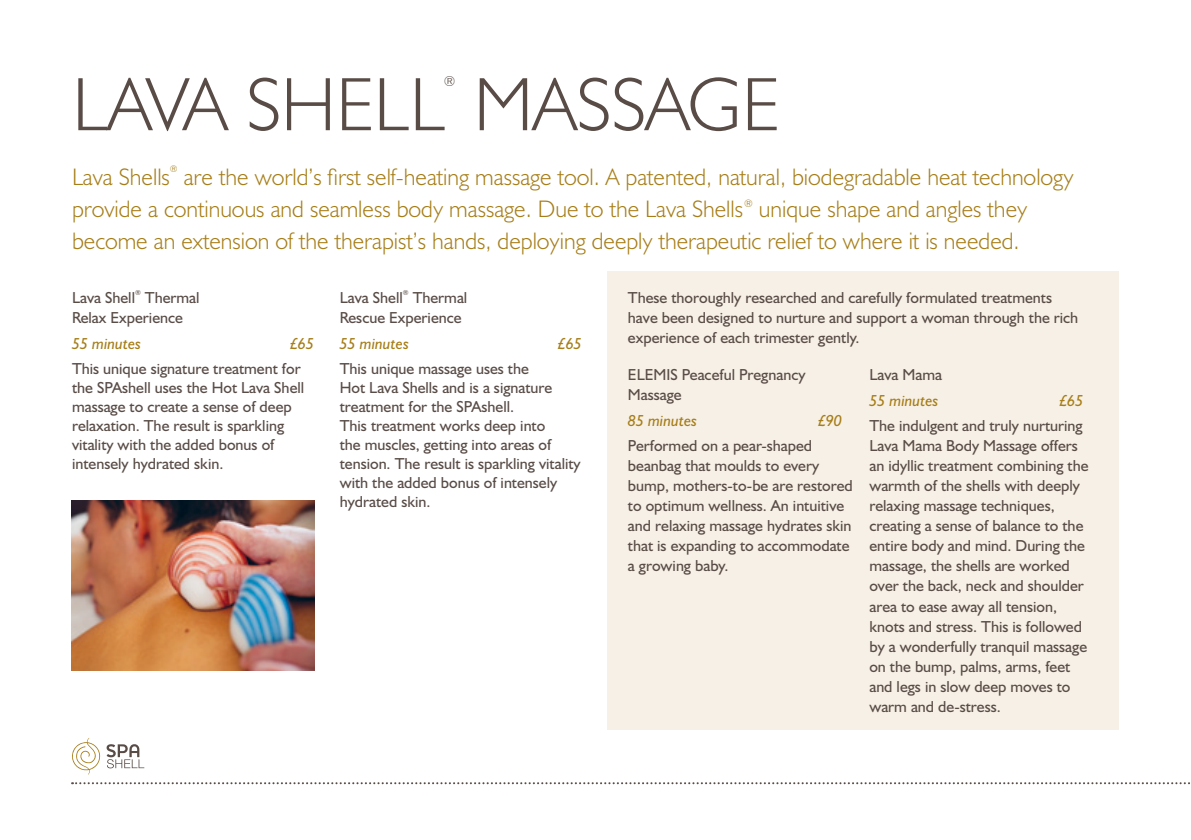
<style>
.page{position:relative;width:1191px;height:840px;background:#fff}
.page>*{position:absolute;margin:0;border:0;box-sizing:border-box;transform-origin:0 0}
.t1{font:300 76px "Humanist 521 BT";color:#594c47}
.t2{font:300 24px/32px "Humanist 521 BT";color:#a67d17}
.t3{font:16px/20px "Humanist 521 BT";color:#594c47}
.t4{font:italic 16px "Humanist 521 BT";color:#a67d17}
.t5{font:300 14px "Humanist 521 BT";color:#594c47}
.t6{font:300 10.4px "Humanist 521 BT";color:#a67d17}
.t7{font:300 9.4px "Humanist 521 BT";color:#a67d17}
.t8{font:7px "Humanist 521 BT";color:#594c47}
</style>
<div class="page">
<svg style="left:72px;top:738px;width:72px;height:36px"></svg>
<svg style="left:72px;top:782px;width:1118px;height:1px"></svg>
<div style="left:607px;top:271px;width:512px;height:457px;background:#f6f0e6"></div>
<img style="left:71px;top:500px;width:244px;height:169px">
<h1 class="t1" style="left:72px;top:57px;width:78px">Lava</h1>
<h1 class="t1" style="left:246px;top:57px;width:76px">Shell</h1>
<p class="t5" style="left:444px;top:73px;width:13px">®</p>
<h1 class="t1" style="left:473px;top:57px;width:101px">Massa</h1>
<h1 class="t1" style="left:687px;top:57px;width:85px">ge</h1>
<h2 class="t2" style="left:72px;top:160px;width:99px">Lava Shells</h2>
<p class="t7" style="left:170px;top:162px;width:9px">®</p>
<h2 class="t2" style="left:72px;top:160px;width:1003px;text-indent:112px">are the world’s first self-heating massage tool. A patented, natural, biodegradable heat technology provide a continuous and seamless body massage. Due to the Lava Shells</h2>
<p class="t6" style="left:744px;top:197px;width:10px">®</p>
<h2 class="t2" style="left:72px;top:192px;width:956px;text-indent:687px">unique shape and angles they become an extension of the therapist’s hands, deploying deeply therapeutic relief to where it is needed.</h2>
<p class="t3" style="left:72px;top:287px;width:65px">Lava Shell</p>
<p class="t8" style="left:135px;top:288px;width:7px">®</p>
<p class="t3" style="left:340px;top:287px;width:65px">Lava Shell</p>
<p class="t8" style="left:403px;top:288px;width:7px">®</p>
<p class="t3" style="left:628px;top:287px;width:452px">These thoroughly researched and carefully formulated treatments have been designed to nurture and support a woman through the rich experience of each trimester gently.</p>
<p class="t3" style="left:628px;top:364px;width:179px">ELEMIS Peaceful Pregnancy<br>Massage</p>
<p class="t4" style="left:628px;top:410px;width:71px">85 minutes</p>
<p class="t4" style="left:817px;top:410px;width:26px">£90</p>
<p class="t3" style="left:628px;top:435px;width:226px">Performed on a pear-shaped beanbag that moulds to every bump, mothers-to-be are restored to optimum wellness. An intuitive and relaxing massage hydrates skin that is expanding to accommodate a growing baby.</p>
<p class="t3" style="left:72px;top:287px;width:129px;text-indent:73px">Thermal<br>Relax Experience</p>
<p class="t4" style="left:72px;top:333px;width:71px">55 minutes</p>
<p class="t4" style="left:290px;top:333px;width:26px">£65</p>
<p class="t3" style="left:72px;top:358px;width:234px;line-height:19px">This unique signature treatment for the SPAshell uses the Hot Lava Shell massage to create a sense of deep relaxation. The result is sparkling vitality with the added bonus of intensely hydrated skin.</p>
<p class="t3" style="left:340px;top:287px;width:129px;text-indent:73px">Thermal<br>Rescue Experience</p>
<p class="t4" style="left:340px;top:333px;width:71px">55 minutes</p>
<p class="t4" style="left:557px;top:333px;width:26px">£65</p>
<p class="t3" style="left:340px;top:358px;width:242px;line-height:19px">This unique massage uses the<br>Hot Lava Shells and is a signature treatment for the SPAshell.<br>This treatment works deep into<br>the muscles, getting into areas of tension. The result is sparkling vitality with the added bonus of intensely hydrated skin.</p>
<p class="t3" style="left:869px;top:364px;width:74px">Lava Mama</p>
<p class="t4" style="left:869px;top:390px;width:71px">55 minutes</p>
<p class="t4" style="left:1059px;top:390px;width:26px">£65</p>
<p class="t3" style="left:869px;top:415px;width:221px">The indulgent and truly nurturing<br>Lava Mama Body Massage offers an idyllic treatment combining the warmth of the shells with deeply relaxing massage techniques, creating a sense of balance to the entire body and mind. During the massage, the shells are worked over the back, neck and shoulder area to ease away all tension, knots and stress. This is followed by a wonderfully tranquil massage on the bump, palms, arms, feet and legs in slow deep moves to warm and de-stress.</p>
</div>
